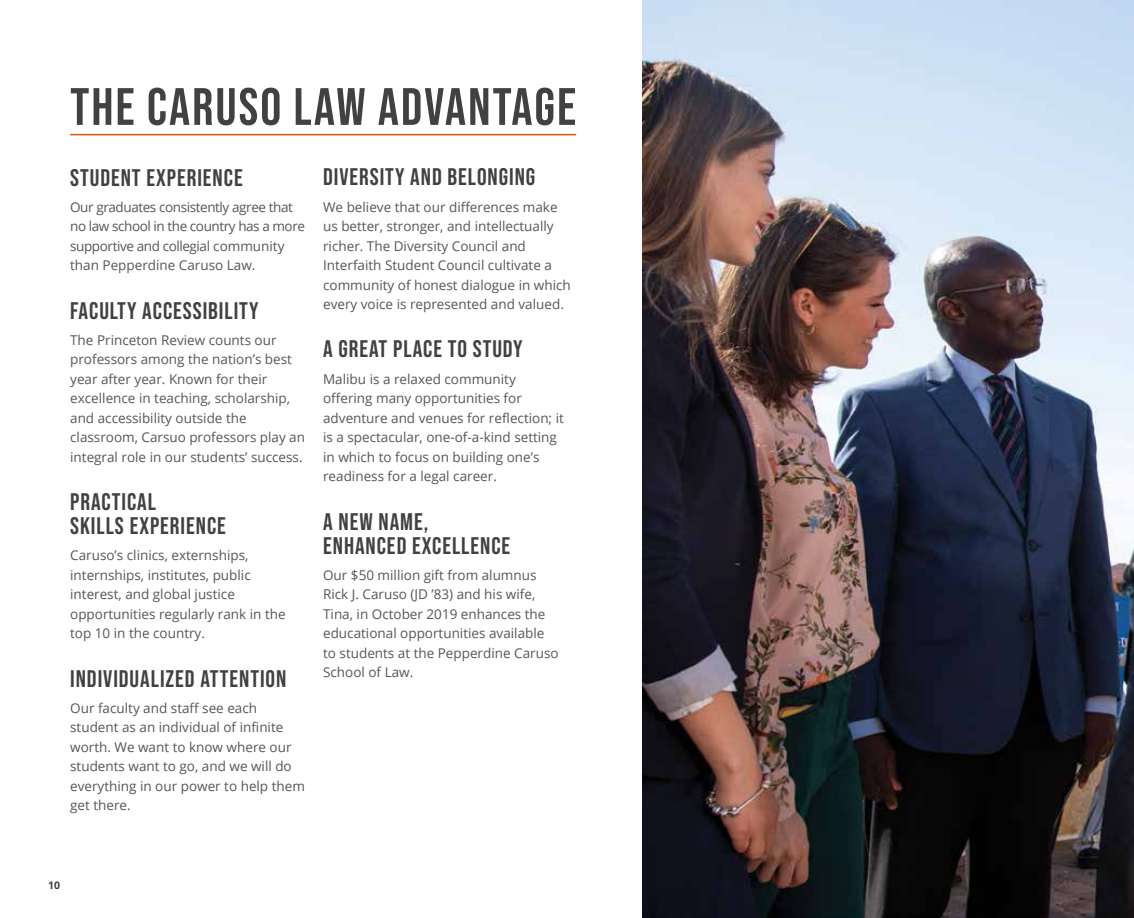
<style>
.page{position:relative;width:1134px;height:918px;background:#fff}
.page>*{position:absolute;margin:0;border:0;box-sizing:border-box;transform-origin:0 0}
.t1{font:52.5px "Bebas Neue";letter-spacing:.04em;color:#414042}
.t2{font:24px/24px "Bebas Neue";letter-spacing:.04em;color:#414042}
.t3{font:13.5px/19.5px "Open Sans";color:#565659}
.t4{font:13.5px/19.5px "Open Sans";letter-spacing:-.03em;color:#565659}
.t5{font:700 10.5px "Open Sans";color:#414042}
</style>
<div class="page">
<img style="left:642px;top:0;width:492px;height:918px">
<hr style="left:70px;top:134px;width:506px;height:1px;background:#e65300">
<h1 class="t1" style="left:70px;top:77px;width:507px">THE CARUSO LAW ADVANTAGE</h1>
<h2 class="t2" style="left:70px;top:165px;width:174px">STUDENT EXPERIENCE</h2>
<p class="t4" style="left:70px;top:197px;width:236px">Our graduates consistently agree that no law school in the country has a more supportive and collegial community than Pepperdine Caruso Law.</p>
<h2 class="t2" style="left:70px;top:298px;width:190px">FACULTY ACCESSIBILITY</h2>
<p class="t3" style="left:70px;top:330px;width:236px">The Princeton Review counts our professors among the nation’s best year after year. Known for their excellence in teaching, scholarship, and accessibility outside the classroom, Carsuo professors play an integral role in our students’ success.</p>
<h2 class="t2" style="left:70px;top:490px;width:157px">PRACTICAL<br>SKILLS EXPERIENCE</h2>
<p class="t3" style="left:70px;top:545px;width:217px">Caruso’s clinics, externships, internships, institutes, public interest, and global justice opportunities regularly rank in the top 10 in the country.</p>
<h2 class="t2" style="left:70px;top:666px;width:218px">INDIVIDUALIZED ATTENTION</h2>
<p class="t3" style="left:70px;top:698px;width:236px">Our faculty and staff see each student as an individual of infinite worth. We want to know where our students want to go, and we will do everything in our power to help them get there.</p>
<h2 class="t2" style="left:323px;top:165px;width:214px">DIVERSITY AND BELONGING</h2>
<p class="t3" style="left:323px;top:197px;width:249px">We believe that our differences make us better, stronger, and intellectually richer. The Diversity Council and Interfaith Student Council cultivate a community of honest dialogue in which every voice is represented and valued.</p>
<h2 class="t2" style="left:323px;top:337px;width:201px">A GREAT PLACE TO STUDY</h2>
<p class="t3" style="left:323px;top:369px;width:242px">Malibu is a relaxed community offering many opportunities for adventure and venues for reflection; it is a spectacular, one-of-a-kind setting in which to focus on building one’s readiness for a legal career.</p>
<h2 class="t2" style="left:323px;top:509px;width:189px">A NEW NAME,<br>ENHANCED EXCELLENCE</h2>
<p class="t3" style="left:323px;top:565px;width:237px">Our $50 million gift from alumnus<br>Rick J. Caruso (JD ’83) and his wife,<br>Tina, in October 2019 enhances the educational opportunities available to students at the Pepperdine Caruso<br>School of Law.</p>
<p class="t5" style="left:48px;top:877px;width:13px">10</p>
</div>
